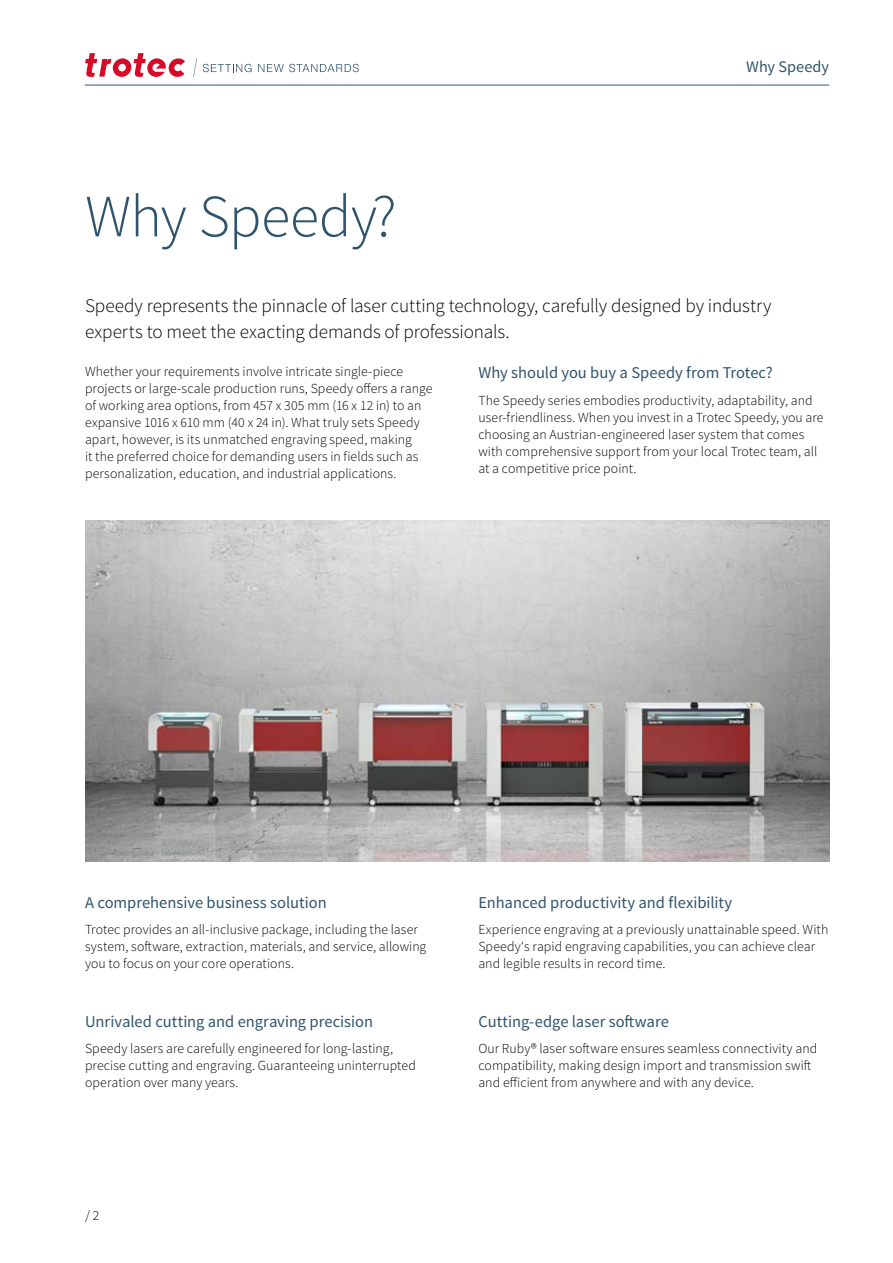
<style>
.page{position:relative;width:893px;height:1263px;background:#fff}
.page>*{position:absolute;margin:0;border:0;box-sizing:border-box;transform-origin:0 0}
.t1{font:300 60px "Source Sans Pro";letter-spacing:-.01em;color:#30546d}
.t2{font:300 19.2px/25.5px "Source Sans Pro";letter-spacing:-.005em;color:#000}
.t3{font:16.5px "Source Sans Pro";color:#30546d}
.t4{font:16.2px "Source Sans Pro";letter-spacing:.005em;color:#30546d}
.t5{font:300 13.8px/17px "Source Sans Pro";letter-spacing:.005em;color:#000}
</style>
<div class="page">
<svg style="left:193px;top:58px;width:4px;height:19px"></svg>
<svg style="left:203px;top:64px;width:49px;height:8px"></svg>
<svg style="left:258px;top:64px;width:101px;height:8px"></svg>
<svg style="left:85px;top:53px;width:100px;height:24px"></svg>
<hr style="left:85px;top:85px;width:744px;height:1px;background:#30546d">
<img style="left:85px;top:521px;width:744px;height:340px">
<h1 class="t1" style="left:85px;top:180px;width:313px">Why Speedy?</h1>
<p class="t4" style="left:746px;top:57px;width:84px">Why Speedy</p>
<h2 class="t2" style="left:85px;top:293px;width:688px">Speedy represents the pinnacle of laser cutting technology, carefully designed by industry experts to meet the exacting demands of professionals.</h2>
<p class="t5" style="left:85px;top:363px;width:349px">Whether your requirements involve intricate single-piece projects or large-scale production runs, Speedy offers a range of working area options, from 457 x 305 mm (16 x 12 in) to an expansive 1016 x 610 mm (40 x 24 in). What truly sets Speedy apart, however, is its unmatched engraving speed, making<br>it the preferred choice for demanding users in fields such as personalization, education, and industrial applications.</p>
<p class="t3" style="left:478px;top:362px;width:296px">Why should you buy a Speedy from Trotec?</p>
<p class="t5" style="left:478px;top:392px;width:347px">The Speedy series embodies productivity, adaptability, and user-friendliness. When you invest in a Trotec Speedy, you are choosing an Austrian-engineered laser system that comes with comprehensive support from your local Trotec team, all at a competitive price point.</p>
<p class="t3" style="left:85px;top:892px;width:243px">A comprehensive business solution</p>
<p class="t5" style="left:85px;top:921px;width:343px">Trotec provides an all-inclusive package, including the laser system, software, extraction, materials, and service, allowing you to focus on your core operations.</p>
<p class="t3" style="left:85px;top:1011px;width:289px">Unrivaled cutting and engraving precision</p>
<p class="t5" style="left:85px;top:1040px;width:332px">Speedy lasers are carefully engineered for long-lasting, precise cutting and engraving. Guaranteeing uninterrupted operation over many years.</p>
<p class="t5" style="left:85px;top:1207px;width:16px">/ 2</p>
<p class="t3" style="left:478px;top:892px;width:255px">Enhanced productivity and flexibility</p>
<p class="t5" style="left:478px;top:921px;width:351px">Experience engraving at a previously unattainable speed. With<br>Speedy‘s rapid engraving capabilities, you can achieve clear and legible results in record time.</p>
<p class="t3" style="left:478px;top:1011px;width:192px">Cutting-edge laser software</p>
<p class="t5" style="left:478px;top:1040px;width:340px">Our Ruby® laser software ensures seamless connectivity and compatibility, making design import and transmission swift and efficient from anywhere and with any device.</p>
</div>
